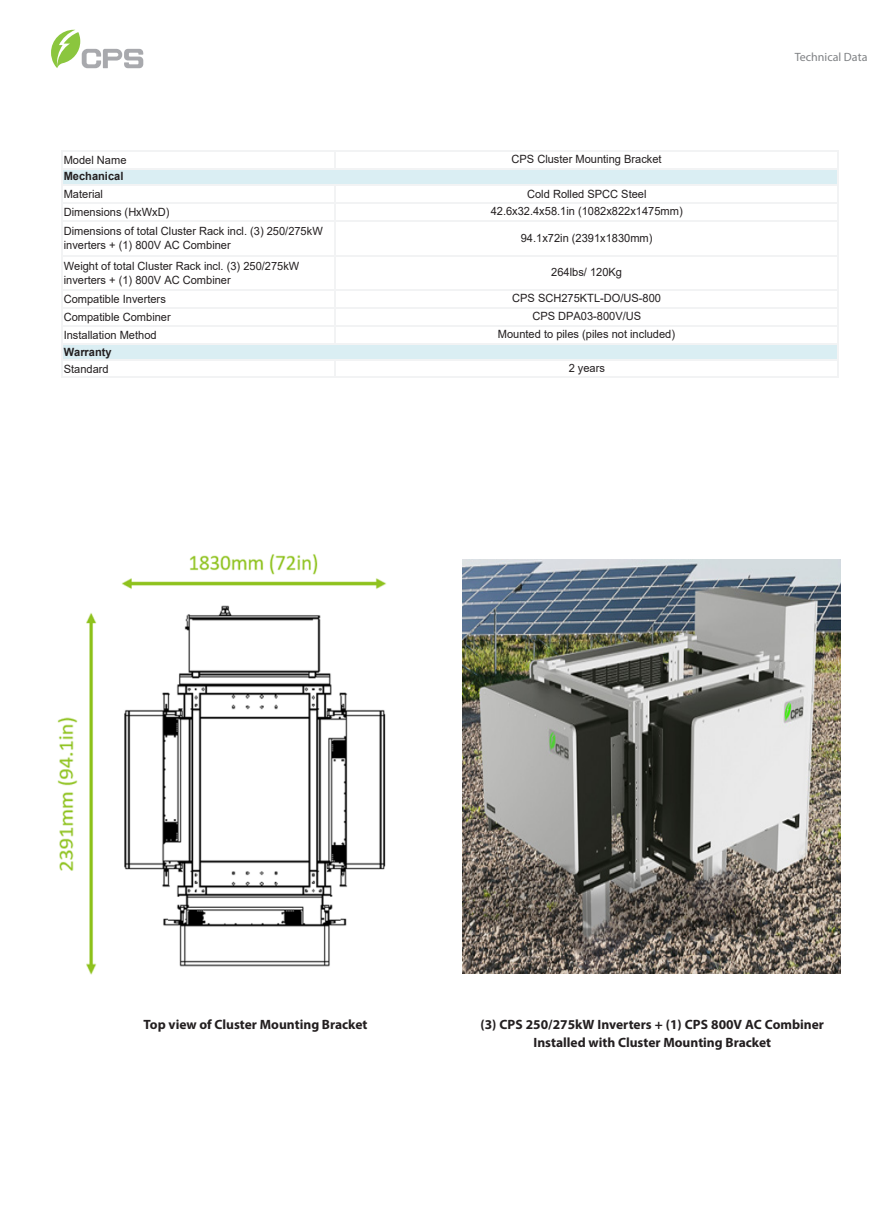
<style>
.page{position:relative;width:893px;height:1212px;background:#fff}
.page>*{position:absolute;margin:0;border:0;box-sizing:border-box;transform-origin:0 0}
.t1{font:700 13.5px/18px "Myriad Pro";color:#231f20;text-align:center}
.t2{font:12px "Myriad Pro";color:#808285}
.t3{font:11.4px/17.9px "Arial";color:#231f20}
.t4{font:700 11.4px "Arial";color:#231f20}
</style>
<div class="page">
<svg style="left:51px;top:30px;width:93px;height:38px"></svg>
<div style="left:62px;top:168px;width:776px;height:17px;background:#daeef3"></div>
<div style="left:62px;top:343px;width:776px;height:18px;background:#daeef3"></div>
<svg style="left:335px;top:151px;width:1px;height:17px"></svg>
<hr style="left:335px;top:186px;width:1px;height:158px;background:#f2f3f4">
<hr style="left:61px;top:150px;width:1px;height:228px;background:#f2f3f4">
<svg style="left:335px;top:361px;width:1px;height:16px"></svg>
<hr style="left:838px;top:151px;width:1px;height:227px;background:#f2f3f4">
<hr style="left:62px;top:150px;width:777px;height:1px;background:#f2f3f4">
<hr style="left:62px;top:168px;width:777px;height:1px;background:#f2f3f4">
<hr style="left:62px;top:185px;width:777px;height:1px;background:#f2f3f4">
<hr style="left:62px;top:203px;width:777px;height:1px;background:#f2f3f4">
<hr style="left:62px;top:220px;width:777px;height:2px;background:#f2f3f4">
<hr style="left:62px;top:255px;width:777px;height:1px;background:#f2f3f4">
<hr style="left:62px;top:289px;width:777px;height:2px;background:#f2f3f4">
<hr style="left:62px;top:307px;width:777px;height:1px;background:#f2f3f4">
<hr style="left:62px;top:325px;width:777px;height:1px;background:#f2f3f4">
<hr style="left:62px;top:343px;width:777px;height:1px;background:#f2f3f4">
<hr style="left:62px;top:360px;width:777px;height:1px;background:#f2f3f4">
<hr style="left:62px;top:377px;width:777px;height:1px;background:#f2f3f4">
<img style="left:463px;top:559px;width:377px;height:414px">
<img style="left:57px;top:554px;width:329px;height:421px">
<p class="t3" style="left:64px;top:151px;width:64px">Model Name</p>
<p class="t3" style="left:64px;top:185px;width:107px">Material<br>Dimensions (HxWxD)</p>
<p class="t3" style="left:64px;top:224px;width:261px;line-height:14.1px">Dimensions of total Cluster Rack incl. (3) 250/275kW inverters + (1) 800V AC Combiner</p>
<p class="t3" style="left:64px;top:259px;width:237px;line-height:14.1px">Weight of total Cluster Rack incl. (3) 250/275kW inverters + (1) 800V AC Combiner</p>
<p class="t3" style="left:64px;top:290px;width:109px">Compatible Inverters<br>Compatible Combiner<br>Installation Method</p>
<p class="t3" style="left:64px;top:360px;width:46px">Standard</p>
<p class="t4" style="left:64px;top:168px;width:61px">Mechanical</p>
<p class="t4" style="left:64px;top:343px;width:49px">Warranty</p>
<p class="t3" style="left:511px;top:150px;width:152px">CPS Cluster Mounting Bracket</p>
<p class="t3" style="left:491px;top:185px;width:194px;text-align:center">Cold Rolled SPCC Steel<br>42.6x32.4x58.1in (1082x822x1475mm)</p>
<p class="t3" style="left:521px;top:229px;width:133px">94.1x72in (2391x1830mm)</p>
<p class="t3" style="left:551px;top:263px;width:72px">264lbs/ 120Kg</p>
<p class="t3" style="left:512px;top:289px;width:150px">CPS SCH275KTL-DO/US-800</p>
<p class="t3" style="left:532px;top:307px;width:110px">CPS DPA03-800V/US</p>
<p class="t3" style="left:498px;top:325px;width:179px">Mounted to piles (piles not included)</p>
<p class="t3" style="left:569px;top:359px;width:38px">2 years</p>
<p class="t2" style="left:795px;top:50px;width:74px">Technical Data</p>
<p class="t1" style="left:144px;top:1015px;width:225px">Top view of Cluster Mounting Bracket</p>
<p class="t1" style="left:480px;top:1015px;width:345px">(3) CPS 250/275kW Inverters + (1) CPS 800V AC Combiner<br>Installed with Cluster Mounting Bracket</p>
</div>
